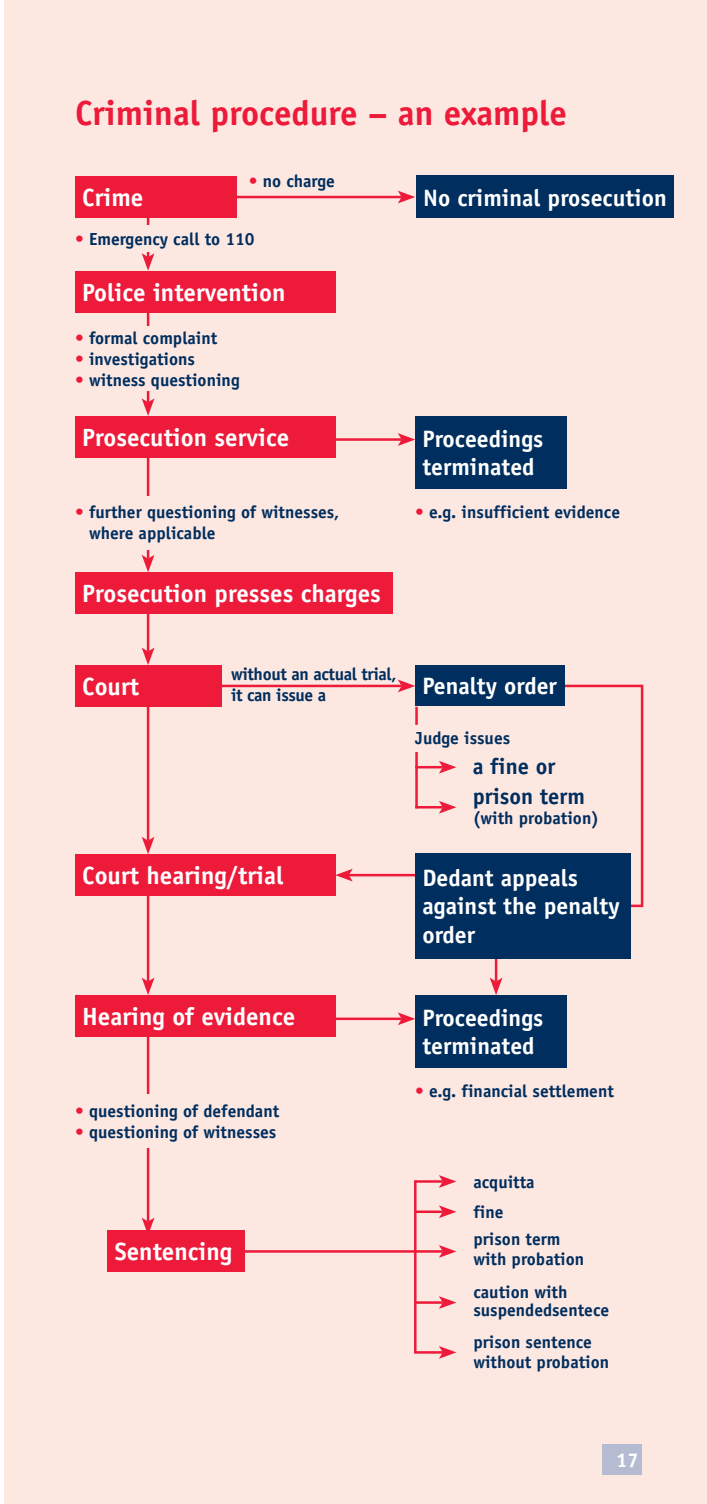
<style>
.page{position:relative;width:707px;height:1504px;background:#fff}
.page>*{position:absolute;margin:0;border:0;box-sizing:border-box;transform-origin:0 0}
.t1{font:700 35px "Officina Sans";color:#ed1a3a}
.t2{font:700 25px "Officina Sans";color:#fff}
.t3{font:700 23.75px/28.5px "Officina Sans";color:#fff}
.t4{font:700 22.5px/30px "Officina Sans";color:#002e5e}
.t5{font:700 20px "Officina Sans";color:#fff}
.t6{font:700 17.5px/20px "Officina Sans";color:#002e5e}
.t7{font:700 17.5px/21px "Officina Sans";letter-spacing:-.02em;color:#002e5e}
.s1{color:#ed1a3a}
</style>
<div class="page">
<div style="left:4px;top:0;width:703px;height:1504px;background:#fde7e1"></div>
<hr style="left:188px;top:1250px;width:255px;height:3px;background:#ed1a3a">
<svg style="left:439px;top:1245px;width:17px;height:13px"></svg>
<hr style="left:415px;top:1210px;width:28px;height:3px;background:#ed1a3a">
<svg style="left:439px;top:1205px;width:17px;height:13px"></svg>
<hr style="left:415px;top:1180px;width:28px;height:3px;background:#ed1a3a">
<svg style="left:439px;top:1175px;width:17px;height:13px"></svg>
<hr style="left:415px;top:1301px;width:28px;height:3px;background:#ed1a3a">
<svg style="left:439px;top:1296px;width:17px;height:13px"></svg>
<hr style="left:415px;top:1351px;width:28px;height:3px;background:#ed1a3a">
<svg style="left:439px;top:1346px;width:17px;height:13px"></svg>
<hr style="left:414px;top:1180px;width:2px;height:173px;background:#ed1a3a">
<div style="left:602px;top:1445px;width:40px;height:30px;background:#b5bcd1"></div>
<div style="left:75px;top:176px;width:162px;height:42px;background:#ed1a3a"></div>
<div style="left:75px;top:271px;width:260px;height:41px;background:#ed1a3a"></div>
<div style="left:75px;top:995px;width:260px;height:42px;background:#ed1a3a"></div>
<div style="left:75px;top:665px;width:146px;height:42px;background:#ed1a3a"></div>
<div style="left:75px;top:416px;width:260px;height:42px;background:#ed1a3a"></div>
<div style="left:75px;top:572px;width:318px;height:42px;background:#ed1a3a"></div>
<div style="left:75px;top:854px;width:260px;height:42px;background:#ed1a3a"></div>
<div style="left:416px;top:176px;width:258px;height:42px;background:#002e5e"></div>
<div style="left:415px;top:416px;width:151px;height:73px;background:#002e5e"></div>
<div style="left:415px;top:995px;width:151px;height:73px;background:#002e5e"></div>
<div style="left:108px;top:1230px;width:137px;height:42px;background:#ed1a3a"></div>
<hr style="left:236px;top:196px;width:166px;height:2px;background:#ed1a3a">
<svg style="left:398px;top:191px;width:17px;height:12px"></svg>
<hr style="left:221px;top:685px;width:181px;height:2px;background:#ed1a3a">
<svg style="left:398px;top:679px;width:17px;height:13px"></svg>
<hr style="left:335px;top:1017px;width:67px;height:3px;background:#ed1a3a">
<svg style="left:398px;top:1012px;width:17px;height:13px"></svg>
<hr style="left:349px;top:874px;width:77px;height:2px;background:#ed1a3a">
<svg style="left:335px;top:869px;width:18px;height:12px"></svg>
<hr style="left:333px;top:438px;width:69px;height:3px;background:#ed1a3a">
<svg style="left:398px;top:433px;width:17px;height:13px"></svg>
<hr style="left:147px;top:218px;width:2px;height:39px;background:#ed1a3a">
<svg style="left:142px;top:253px;width:12px;height:18px"></svg>
<hr style="left:495px;top:958px;width:2px;height:23px;background:#ed1a3a">
<svg style="left:490px;top:977px;width:12px;height:18px"></svg>
<hr style="left:147px;top:312px;width:2px;height:90px;background:#ed1a3a">
<svg style="left:142px;top:398px;width:12px;height:18px"></svg>
<hr style="left:147px;top:458px;width:2px;height:101px;background:#ed1a3a">
<svg style="left:142px;top:555px;width:12px;height:17px"></svg>
<hr style="left:147px;top:614px;width:2px;height:37px;background:#ed1a3a">
<svg style="left:142px;top:647px;width:12px;height:18px"></svg>
<hr style="left:147px;top:707px;width:2px;height:134px;background:#ed1a3a">
<svg style="left:142px;top:837px;width:12px;height:17px"></svg>
<hr style="left:147px;top:896px;width:2px;height:85px;background:#ed1a3a">
<svg style="left:142px;top:977px;width:12px;height:18px"></svg>
<hr style="left:147px;top:1037px;width:2px;height:184px;background:#ed1a3a">
<svg style="left:142px;top:1217px;width:12px;height:13px"></svg>
<div style="left:75px;top:226px;width:374px;height:26px;background:#fde7e1"></div>
<div style="left:75px;top:326px;width:248px;height:65px;background:#fde7e1"></div>
<div style="left:75px;top:496px;width:292px;height:53px;background:#fde7e1"></div>
<div style="left:75px;top:1094px;width:303px;height:54px;background:#fde7e1"></div>
<svg style="left:542px;top:683px;width:102px;height:225px"></svg>
<div style="left:415px;top:853px;width:215px;height:105px;background:#002e5e"></div>
<hr style="left:415px;top:766px;width:28px;height:2px;background:#ed1a3a">
<svg style="left:439px;top:761px;width:17px;height:13px"></svg>
<hr style="left:415px;top:806px;width:28px;height:2px;background:#ed1a3a">
<svg style="left:439px;top:801px;width:17px;height:13px"></svg>
<hr style="left:415px;top:707px;width:3px;height:18px;background:#ed1a3a">
<hr style="left:415px;top:752px;width:3px;height:56px;background:#ed1a3a">
<div style="left:415px;top:665px;width:149px;height:40px;background:#002e5e"></div>
<h1 class="t1" style="left:75px;top:91px;width:493px">Criminal procedure – an example</h1>
<h2 class="t2" style="left:82px;top:182px;width:63px">Crime</h2>
<p class="t6" style="left:249px;top:171px;width:88px"><span class="s1">•</span> no charge</p>
<p class="t6" style="left:75px;top:229px;width:181px"><span class="s1">•</span> Emergency call to 110</p>
<h2 class="t2" style="left:82px;top:277px;width:205px">Police intervention</h2>
<p class="t6" style="left:75px;top:328px;width:144px"><span class="s1">•</span> formal complaint</p>
<p class="t6" style="left:75px;top:349px;width:121px"><span class="s1">•</span> investigations</p>
<p class="t6" style="left:75px;top:370px;width:166px"><span class="s1">•</span> witness questioning</p>
<h2 class="t2" style="left:82px;top:422px;width:209px">Prosecution service</h2>
<p class="t6" style="left:89px;top:502px;width:252px;line-height:21px;text-indent:-14px"><span class="s1">•</span> further questioning of witnesses, where applicable</p>
<h2 class="t2" style="left:82px;top:578px;width:300px">Prosecution presses charges</h2>
<h3 class="t3" style="left:423px;top:183px;width:245px">No criminal prosecution</h3>
<h3 class="t3" style="left:422px;top:424px;width:123px">Proceedings terminated</h3>
<p class="t6" style="left:415px;top:502px;width:206px"><span class="s1">•</span> e.g. insufficient evidence</p>
<h2 class="t2" style="left:82px;top:671px;width:58px">Court</h2>
<p class="t7" style="left:231px;top:663px;width:167px">without an actual trial, it can issue a</p>
<h2 class="t2" style="left:82px;top:860px;width:203px">Court hearing/trial</h2>
<h3 class="t3" style="left:422px;top:671px;width:136px">Penalty order</h3>
<p class="t6" style="left:415px;top:727px;width:96px">Judge issues</p>
<p class="t4" style="left:473px;top:751px;width:114px">a fine or prison term</p>
<p class="t6" style="left:473px;top:807px;width:128px">(with probation)</p>
<h3 class="t3" style="left:422px;top:863px;width:199px">Dedant appeals against the penalty order</h3>
<h2 class="t2" style="left:82px;top:1001px;width:214px">Hearing of evidence</h2>
<p class="t6" style="left:75px;top:1101px;width:206px"><span class="s1">•</span> questioning of defendant</p>
<p class="t6" style="left:75px;top:1122px;width:203px"><span class="s1">•</span> questioning of witnesses</p>
<h2 class="t2" style="left:115px;top:1236px;width:119px">Sentencing</h2>
<h3 class="t3" style="left:422px;top:1003px;width:123px">Proceedings terminated</h3>
<p class="t6" style="left:415px;top:1081px;width:200px"><span class="s1">•</span> e.g. financial settlement</p>
<p class="t6" style="left:473px;top:1166px;width:63px;line-height:30px">acquitta fine</p>
<p class="t6" style="left:473px;top:1229px;width:112px">prison term with probation</p>
<p class="t6" style="left:473px;top:1283px;width:137px;line-height:17.5px">caution with suspendedsentece</p>
<p class="t6" style="left:473px;top:1332px;width:137px">prison sentence without probation</p>
<p class="t5" style="left:616px;top:1448px;width:24px">17</p>
</div>
